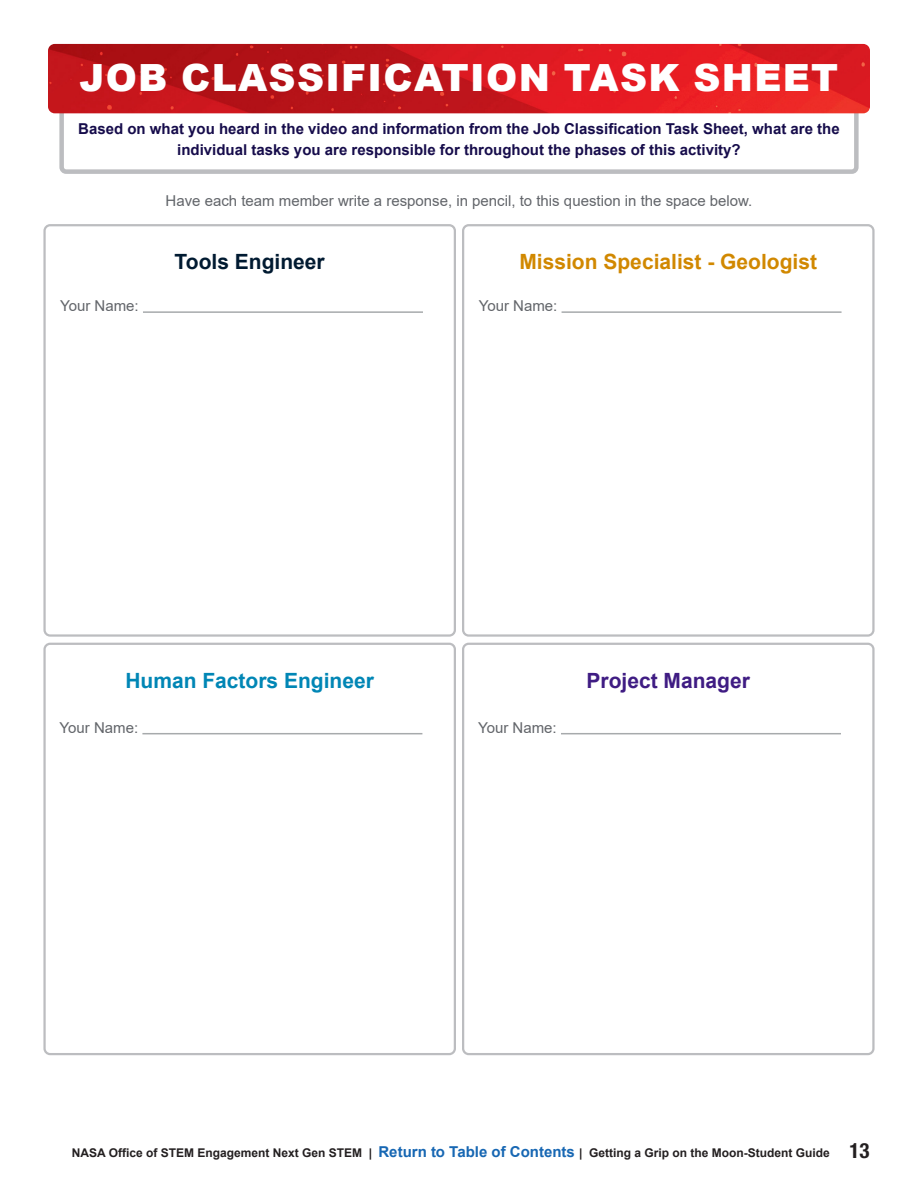
<style>
.page{position:relative;width:918px;height:1188px;background:#fff}
.page>*{position:absolute;margin:0;border:0;box-sizing:border-box;transform-origin:0 0}
.Section{font:900 37.5px "Arial";letter-spacing:.035em;color:#fff}
.Job_Title{font:700 21px "Arial";color:#d18800}
.Job_Title-2{font:700 21px "Arial";color:#0086b5}
.Job_Title-3{font:700 21px "Arial";color:#3f1c83}
.Job_Title-4{font:700 21px "Arial";color:#001a31}
.t1{font:700 15px/21px "Arial";color:#160c4b;text-align:center}
.BODY{font:15px "Arial";color:#62656a}
.t2{font:700 12px "Arial";color:#231f20}
.s1{font-size:15px;color:#1767b3}
.s2{font-family:"Helvetica Neue LT Std";font-stretch:condensed;font-size:21px}
</style>
<div class="page">
<div style="left:59px;top:91px;width:800px;height:83px;border:4px solid #bcbdc0;border-radius:4px"></div>
<img style="left:48px;top:44px;width:822px;height:69px">
<div style="left:43px;top:224px;width:413px;height:413px;border:4px solid #bcbdc0;border-radius:4px"></div>
<div style="left:46px;top:226px;width:408px;height:408px;background:#fff;border-radius:4px"></div>
<hr style="left:143px;top:311px;width:280px;height:2px;background:#a7aaac">
<div style="left:43px;top:643px;width:413px;height:412px;border:4px solid #bcbdc0;border-radius:4px"></div>
<div style="left:46px;top:645px;width:408px;height:408px;background:#fff;border-radius:4px"></div>
<hr style="left:142px;top:733px;width:280px;height:1px;background:#a7aaac">
<div style="left:462px;top:224px;width:413px;height:413px;border:4px solid #bcbdc0;border-radius:4px"></div>
<div style="left:464px;top:226px;width:408px;height:408px;background:#fff;border-radius:4px"></div>
<hr style="left:562px;top:311px;width:280px;height:2px;background:#a7aaac">
<div style="left:462px;top:643px;width:413px;height:412px;border:4px solid #bcbdc0;border-radius:4px"></div>
<div style="left:464px;top:645px;width:408px;height:408px;background:#fff;border-radius:4px"></div>
<hr style="left:561px;top:733px;width:280px;height:1px;background:#a7aaac">
<h1 class="Section" style="left:79px;top:50px;width:760px">JOB CLASSIFICATION TASK SHEET</h1>
<h2 class="t1" style="left:78px;top:119px;width:763px">Based on what you heard in the video and information from the Job Classification Task Sheet, what are the individual tasks you are responsible for throughout the phases of this activity?</h2>
<p class="BODY" style="left:166px;top:190px;width:588px">Have each team member write a response, in pencil, to this question in the space below.</p>
<p class="BODY" style="left:60px;top:296px;width:80px">Your Name:</p>
<h2 class="Job_Title-4" style="left:175px;top:247px;width:152px">Tools Engineer</h2>
<h2 class="Job_Title" style="left:519px;top:247px;width:299px">Mission Specialist - Geologist</h2>
<p class="BODY" style="left:479px;top:296px;width:80px">Your Name:</p>
<h2 class="Job_Title-2" style="left:125px;top:666px;width:250px">Human Factors Engineer</h2>
<p class="BODY" style="left:60px;top:717px;width:80px">Your Name:</p>
<p class="BODY" style="left:478px;top:717px;width:80px">Your Name:</p>
<h2 class="Job_Title-3" style="left:587px;top:666px;width:165px">Project Manager</h2>
<p class="t2" style="left:72px;top:1145px;width:799px">NASA Office of STEM Engagement Next Gen STEM | <span class="s1">Return to Table of Contents</span> | Getting a Grip on the Moon-Student Guide <span class="s2">13</span></p>
</div>
